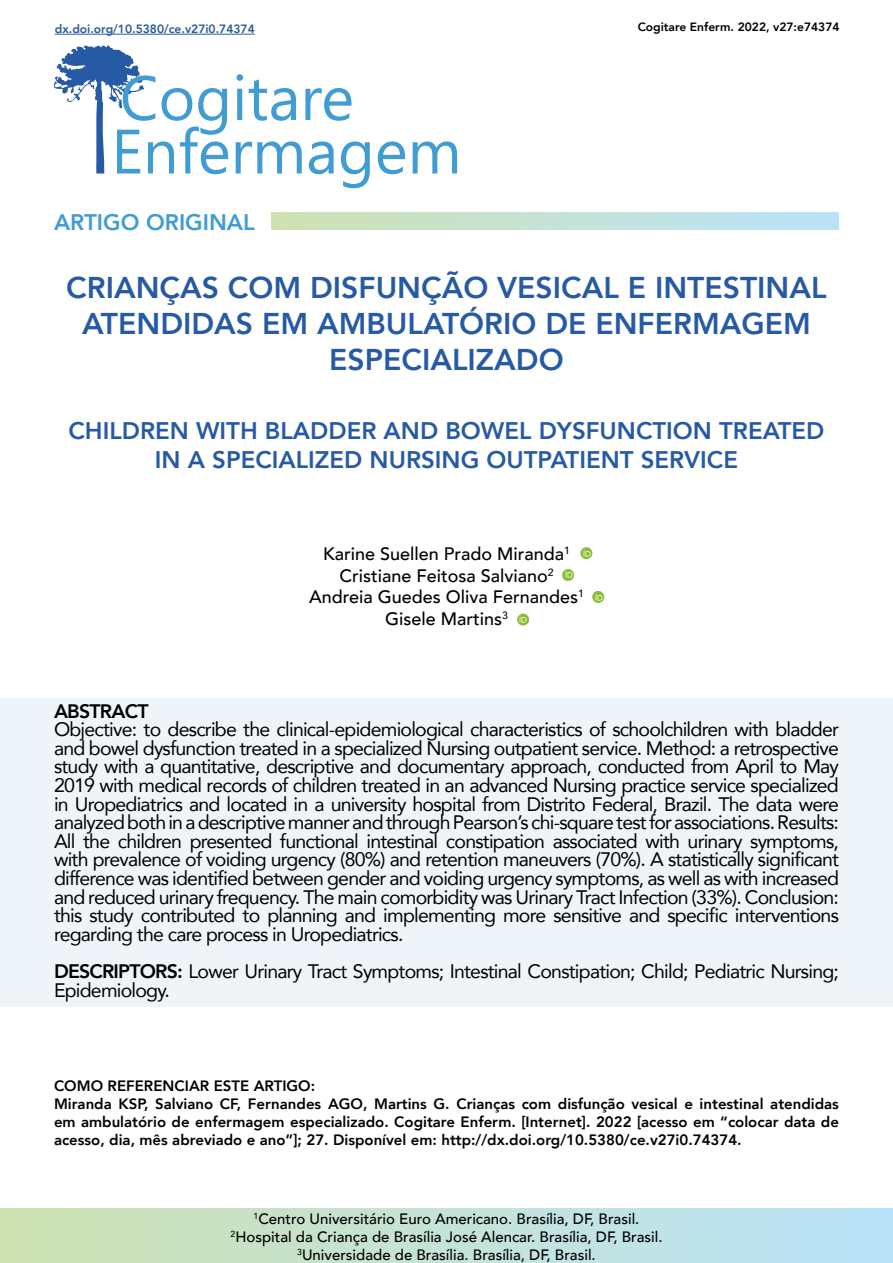
<style>
.page{position:relative;width:893px;height:1263px;background:#fff}
.page>*{position:absolute;margin:0;border:0;box-sizing:border-box;transform-origin:0 0}
.t1{font:800 30px/36px "Avenir";color:#275aa4;text-align:center}
.t2{font:800 24px/28.8px "Avenir";color:#275aa4;text-align:center}
.t3{font:800 22.5px "Avenir";color:#409cd4}
.t4{font:19.5px/18.6px "Avenir";letter-spacing:-.04em;color:#000;text-align:justify}
.t5{font:800 19.5px "Avenir";letter-spacing:-.04em;color:#000}
.t6{font:500 18px/21.6px "Avenir";color:#000;text-align:center}
.t7{font:800 15px/18px "Avenir";color:#000}
.t8{font:500 15px/18px "Avenir";color:#000;text-align:center}
.t9{font:800 12px "Avenir";color:#275b9b}
.t10{font:800 12px "Avenir";color:#000}
.s1{font-weight:800}
</style>
<div class="page">
<svg style="left:236px;top:141px;width:66px;height:32px"></svg>
<svg style="left:309px;top:141px;width:25px;height:33px"></svg>
<svg style="left:341px;top:141px;width:29px;height:47px"></svg>
<svg style="left:378px;top:141px;width:27px;height:33px"></svg>
<svg style="left:413px;top:141px;width:44px;height:32px"></svg>
<svg style="left:54px;top:45px;width:174px;height:129px"></svg>
<svg style="left:237px;top:74px;width:6px;height:46px"></svg>
<svg style="left:249px;top:79px;width:47px;height:42px"></svg>
<svg style="left:305px;top:88px;width:46px;height:33px"></svg>
<hr style="left:55px;top:34px;width:200px;height:1px;background:#275b9b">
<svg style="left:580px;top:547px;width:12px;height:12px"></svg>
<svg style="left:562px;top:569px;width:12px;height:12px"></svg>
<svg style="left:592px;top:591px;width:12px;height:12px"></svg>
<svg style="left:517px;top:614px;width:12px;height:11px"></svg>
<div style="left:271px;top:213px;width:568px;height:16px;background:linear-gradient(to right,#cee2b2,#bae3fb)"></div>
<div style="left:0;top:1209px;width:893px;height:54px;background:linear-gradient(to right,#cee2b1,#bae3fb)"></div>
<div style="left:0;top:698px;width:893px;height:308px;background:#eff4f9"></div>
<p class="t9" style="left:55px;top:20px;width:201px">dx.doi.org/10.5380/ce.v27i0.74374</p>
<p class="t3" style="left:54px;top:204px;width:202px">ARTIGO ORIGINAL</p>
<p class="t10" style="left:638px;top:17px;width:203px">Cogitare Enferm. 2022, v27:e74374</p>
<h1 class="t1" style="left:66px;top:269px;width:762px">CRIANÇAS COM DISFUNÇÃO VESICAL E INTESTINAL<br>ATENDIDAS EM AMBULATÓRIO DE ENFERMAGEM<br>ESPECIALIZADO</h1>
<p class="t2" style="left:69px;top:416px;width:757px">CHILDREN WITH BLADDER AND BOWEL DYSFUNCTION TREATED<br>IN A SPECIALIZED NURSING OUTPATIENT SERVICE</p>
<p class="t6" style="left:309px;top:542px;width:276px">Karine Suellen Prado Miranda<sup>1<br></sup>Cristiane Feitosa Salviano<sup>2<br></sup>Andreia Guedes Oliva Fernandes<sup>1<br></sup>Gisele Martins<sup>3</sup></p>
<p class="t5" style="left:54px;top:696px;width:96px">ABSTRACT</p>
<p class="t4" style="left:54px;top:719px;width:786px">Objective: to describe the clinical-epidemiological characteristics of schoolchildren with bladder and bowel dysfunction treated in a specialized Nursing outpatient service. Method: a retrospective study with a quantitative, descriptive and documentary approach, conducted from April to May 2019 with medical records of children treated in an advanced Nursing practice service specialized in Uropediatrics and located in a university hospital from Distrito Federal, Brazil. The data were analyzed both in a descriptive manner and through Pearson’s chi-square test for associations. Results:<br>All the children presented functional intestinal constipation associated with urinary symptoms, with prevalence of voiding urgency (80%) and retention maneuvers (70%). A statistically significant difference was identified between gender and voiding urgency symptoms, as well as with increased and reduced urinary frequency. The main comorbidity was Urinary Tract Infection (33%). Conclusion: this study contributed to planning and implementing more sensitive and specific interventions regarding the care process in Uropediatrics.</p>
<p class="t4" style="left:54px;top:961px;width:786px"><span class="s1">DESCRIPTORS:</span> Lower Urinary Tract Symptoms; Intestinal Constipation; Child; Pediatric Nursing;<br>Epidemiology.</p>
<p class="t7" style="left:54px;top:1077px;width:786px">COMO REFERENCIAR ESTE ARTIGO:<br>Miranda KSP, Salviano CF, Fernandes AGO, Martins G. Crianças com disfunção vesical e intestinal atendidas em ambulatório de enfermagem especializado. Cogitare Enferm. [Internet]. 2022 [acesso em “colocar data de acesso, dia, mês abreviado e ano”]; 27. Disponível em: http://dx.doi.org/10.5380/ce.v27i0.74374.</p>
<p class="t8" style="left:230px;top:1209px;width:433px"><sup>1</sup>Centro Universitário Euro Americano. Brasília, DF, Brasil.<br><sup>2</sup>Hospital da Criança de Brasília José Alencar. Brasília, DF, Brasil.<br><sup>3</sup>Universidade de Brasília. Brasília, DF, Brasil.</p>
</div>
